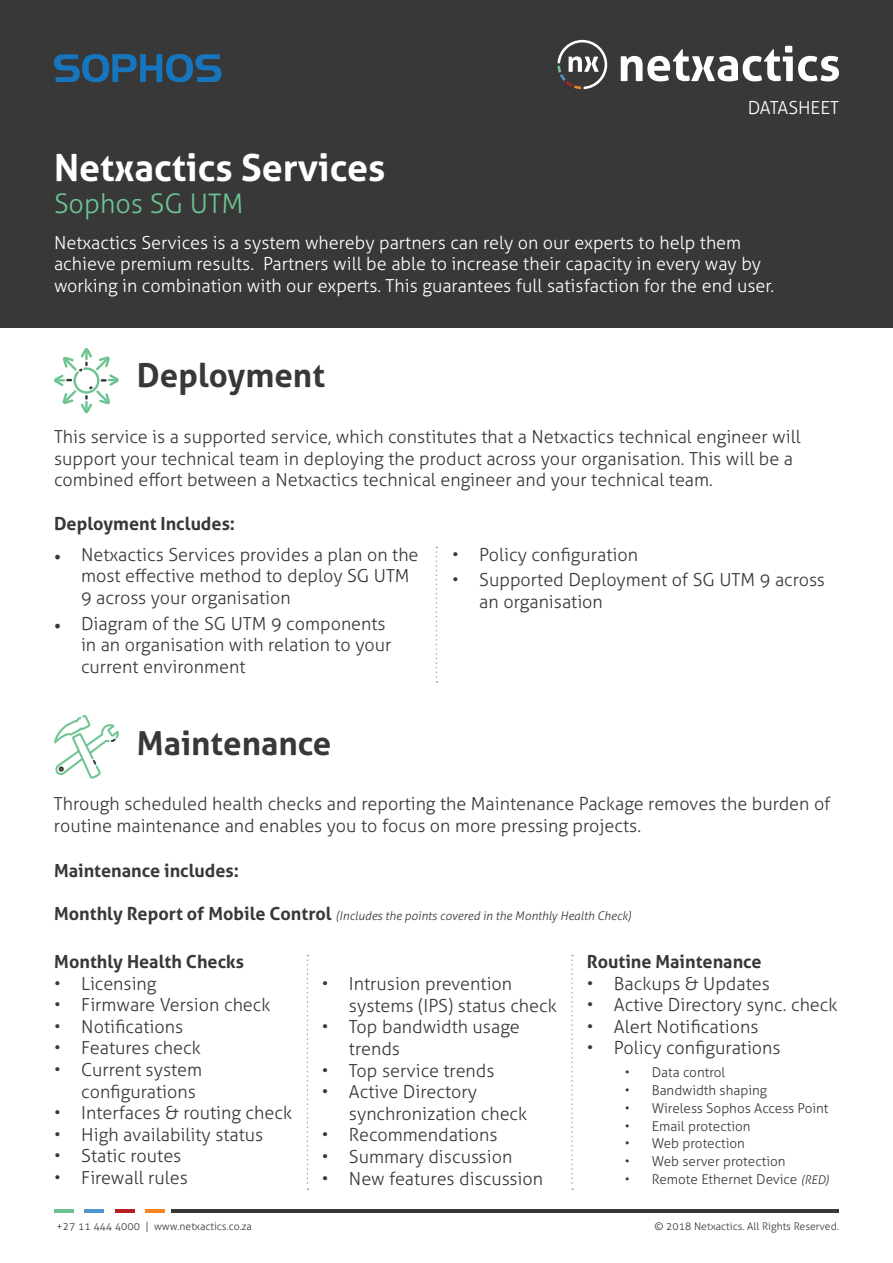
<style>
.page{position:relative;width:893px;height:1263px;background:#fff}
.page>*{position:absolute;margin:0;border:0;box-sizing:border-box;transform-origin:0 0}
.t1{font:700 37.5px "Aller";color:#fff}
.t2{font:700 33px "Aller";color:#373837}
.t3{font:300 27px "Aller";color:#6dc492}
.t4{font:300 18px/21.6px "Aller";color:#373837}
.t5{font:300 18px/21.6px "Aller";color:#fff}
.t6{font:700 18px "Aller";color:#373837}
.t7{font:300 13.5px "Aller";color:#373837}
.t8{font:italic 300 12px "Aller";color:#373837}
.t9{font:300 10.5px "Aller";color:#373837}
.s1{font-family:"Minion Pro";font-weight:400}
.s2{font-weight:700;font-style:normal;font-size:18px}
.s3{font-style:italic;font-size:12px}
</style>
<div class="page">
<hr style="left:145px;top:1209px;width:20px;height:3px;background:#f58520">
<hr style="left:115px;top:1209px;width:20px;height:3px;background:#b31f23">
<hr style="left:84px;top:1209px;width:20px;height:3px;background:#4f95d0">
<hr style="left:54px;top:1209px;width:20px;height:3px;background:#69c392">
<hr style="left:172px;top:1209px;width:667px;height:3px;background:#373837">
<div style="left:0;top:0;width:893px;height:327px;background:#373837"></div>
<svg style="left:557px;top:40px;width:50px;height:49px"></svg>
<svg style="left:621px;top:46px;width:218px;height:35px"></svg>
<svg style="left:54px;top:348px;width:65px;height:65px"></svg>
<svg style="left:54px;top:715px;width:65px;height:64px"></svg>
<svg style="left:436px;top:547px;width:1px;height:135px"></svg>
<svg style="left:307px;top:955px;width:1px;height:235px"></svg>
<svg style="left:571px;top:955px;width:2px;height:235px"></svg>
<svg style="left:54px;top:54px;width:167px;height:28px"></svg>
<p class="t1" style="left:54px;top:144px;width:333px">Netxactics Services</p>
<p class="t3" style="left:54px;top:187px;width:191px">Sophos SG UTM</p>
<p class="t5" style="left:748px;top:97px;width:93px">DATASHEET</p>
<p class="t5" style="left:54px;top:232px;width:722px">Netxactics Services is a system whereby partners can rely on our experts to help them achieve premium results. Partners will be able to increase their capacity in every way by working in combination with our experts. This guarantees full satisfaction for the end user.</p>
<p class="t2" style="left:137px;top:355px;width:190px">Deployment</p>
<p class="t4" style="left:54px;top:426px;width:748px">This service is a supported service, which constitutes that a Netxactics technical engineer will support your technical team in deploying the product across your organisation. This will be a combined effort between a Netxactics technical engineer and your technical team.</p>
<p class="t6" style="left:54px;top:512px;width:183px">Deployment Includes:</p>
<p class="t4" style="left:81px;top:543px;width:339px;text-indent:-27px"><span class="s1">•</span> Netxactics Services provides a plan on the most effective method to deploy SG UTM<br>9 across your organisation</p>
<p class="t4" style="left:81px;top:612px;width:312px;text-indent:-27px"><span class="s1">•</span> Diagram of the SG UTM 9 components in an organisation with relation to your current environment</p>
<p class="t2" style="left:137px;top:723px;width:196px">Maintenance</p>
<p class="t4" style="left:452px;top:543px;width:187px">• Policy configuration</p>
<p class="t4" style="left:479px;top:569px;width:347px;text-indent:-27px">• Supported Deployment of SG UTM 9 across an organisation</p>
<p class="t4" style="left:54px;top:793px;width:778px">Through scheduled health checks and reporting the Maintenance Package removes the burden of routine maintenance and enables you to focus on more pressing projects.</p>
<p class="t6" style="left:54px;top:859px;width:187px">Maintenance includes:</p>
<p class="t8" style="left:54px;top:908px;width:579px"><span class="s2">Monthly Report of Mobile Control</span> (Includes the points covered in the Monthly Health Check)</p>
<p class="t6" style="left:54px;top:950px;width:191px">Monthly Health Checks</p>
<p class="t4" style="left:54px;top:972px;width:104px">• Licensing</p>
<p class="t4" style="left:54px;top:994px;width:218px">• Firmware Version check</p>
<p class="t4" style="left:54px;top:1015px;width:130px">• Notifications</p>
<p class="t4" style="left:54px;top:1037px;width:148px">• Features check</p>
<p class="t4" style="left:81px;top:1059px;width:122px;text-indent:-27px">• Current system configurations</p>
<p class="t4" style="left:54px;top:1102px;width:239px">• Interfaces &amp; routing check</p>
<p class="t4" style="left:54px;top:1123px;width:211px">• High availability status</p>
<p class="t4" style="left:54px;top:1145px;width:129px">• Static routes</p>
<p class="t4" style="left:54px;top:1167px;width:135px">• Firewall rules</p>
<p class="t4" style="left:349px;top:973px;width:209px;text-indent:-27px">• Intrusion prevention systems (IPS) status check</p>
<p class="t4" style="left:349px;top:1016px;width:172px;text-indent:-27px">• Top bandwidth usage trends</p>
<p class="t4" style="left:322px;top:1059px;width:174px">• Top service trends</p>
<p class="t4" style="left:349px;top:1081px;width:180px;text-indent:-27px">• Active Directory synchronization check</p>
<p class="t4" style="left:322px;top:1124px;width:177px">• Recommendations</p>
<p class="t4" style="left:322px;top:1146px;width:192px">• Summary discussion</p>
<p class="t4" style="left:322px;top:1167px;width:223px">• New features discussion</p>
<p class="t6" style="left:587px;top:950px;width:176px">Routine Maintenance</p>
<p class="t4" style="left:587px;top:972px;width:184px">• Backups &amp; Updates</p>
<p class="t4" style="left:587px;top:994px;width:252px">• Active Directory sync. check</p>
<p class="t4" style="left:587px;top:1015px;width:173px">• Alert Notifications</p>
<p class="t4" style="left:587px;top:1037px;width:195px">• Policy configurations</p>
<p class="t7" style="left:625px;top:1064px;width:102px">• Data control</p>
<p class="t7" style="left:625px;top:1082px;width:144px">• Bandwidth shaping</p>
<p class="t7" style="left:625px;top:1100px;width:205px">• Wireless Sophos Access Point</p>
<p class="t7" style="left:625px;top:1117px;width:127px">• Email protection</p>
<p class="t7" style="left:625px;top:1135px;width:122px">• Web protection</p>
<p class="t7" style="left:625px;top:1153px;width:162px">• Web server protection</p>
<p class="t7" style="left:625px;top:1171px;width:206px">• Remote Ethernet Device <span class="s3">(RED)</span></p>
<p class="t9" style="left:57px;top:1220px;width:197px">+27 11 444 4000 | www.netxactics.co.za</p>
<p class="t9" style="left:655px;top:1220px;width:186px">© 2018 Netxactics. All Rights Reserved.</p>
</div>
